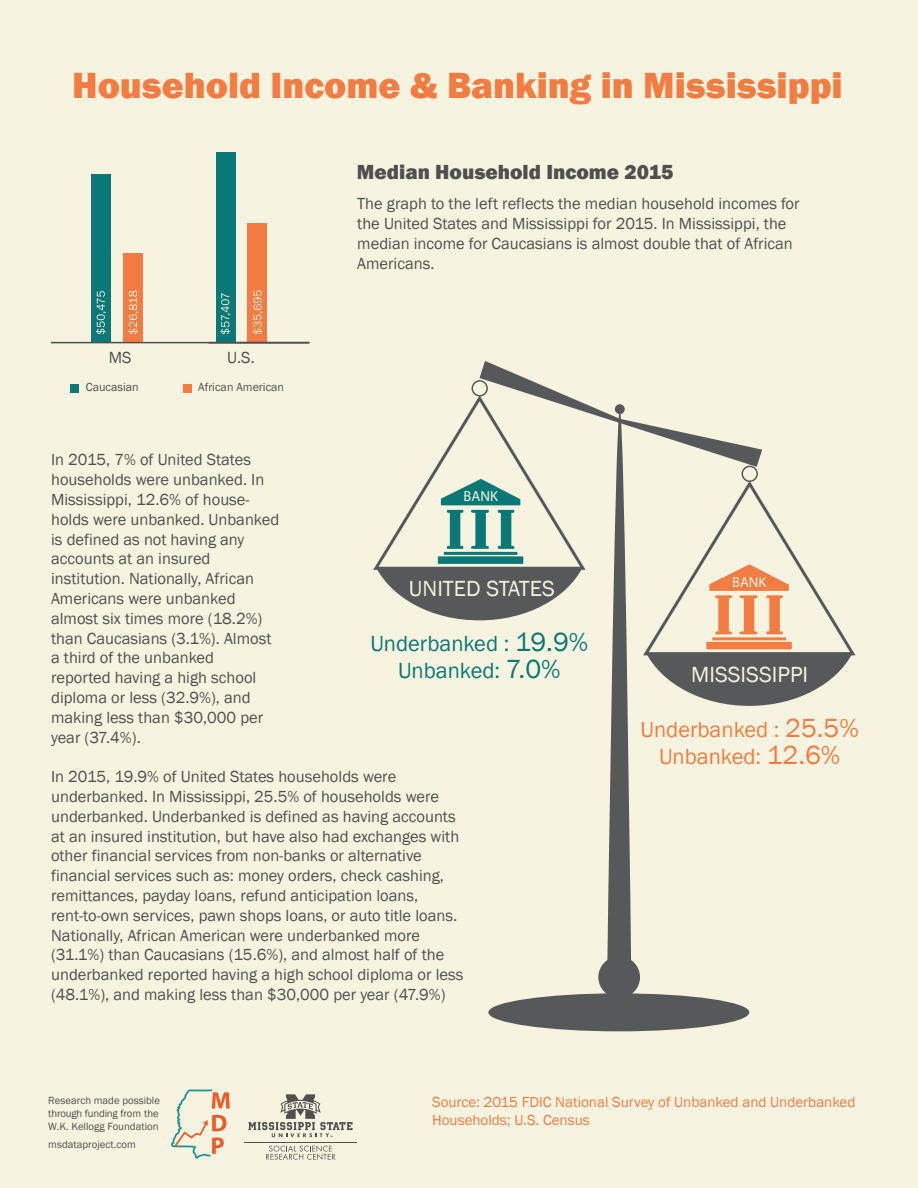
<style>
.page{position:relative;width:918px;height:1188px;background:#f6f4e0}
.page>*{position:absolute;margin:0;border:0;box-sizing:border-box;transform-origin:0 0}
.t1{font:800 37.5px "Franklin Gothic";color:#f27c41}
.t2{font:22.5px/27px "Franklin Gothic";color:#f27c41;text-align:center}
.t3{font:22.5px/27px "Franklin Gothic";color:#097876;text-align:center}
.t4{font:22.5px "Franklin Gothic";color:#f6f4e0}
.t5{font:800 21px "Franklin Gothic";color:#4f4f4f}
.t6{font:16.5px/19.8px "Franklin Gothic";color:#4f4f4f}
.t7{font:15px/18px "Franklin Gothic";color:#f27c41}
.t8{font:14.55px "Myriad Pro";color:#f6f4e0}
.t9{font:12px "Franklin Gothic";color:#4f4f4f}
.t10{font:10.8px/12.9px "Franklin Gothic";color:#4f504f;text-align:justify}
.s1{font-size:27px}
</style>
<div class="page">
<div style="left:216px;top:153px;width:19px;height:189px;background:#097876"></div>
<div style="left:247px;top:223px;width:20px;height:119px;background:#f27c41"></div>
<div style="left:91px;top:174px;width:20px;height:168px;background:#097876"></div>
<div style="left:123px;top:253px;width:19px;height:89px;background:#f27c41"></div>
<div style="left:488px;top:993px;width:261px;height:38px;background:#57585a;border-radius:50%"></div>
<div style="left:598px;top:956px;width:42px;height:42px;background:#57585a;border-radius:50%"></div>
<svg style="left:373px;top:361px;width:483px;height:603px"></svg>
<div style="left:706px;top:642px;width:86px;height:7px;background:#f27c41"></div>
<hr style="left:51px;top:342px;width:258px;height:1px;background:#4f4f4f">
<div style="left:70px;top:384px;width:9px;height:9px;background:#097876"></div>
<div style="left:183px;top:384px;width:9px;height:9px;background:#f27c41"></div>
<svg style="left:96px;top:291px;width:10px;height:43px"></svg>
<svg style="left:128px;top:291px;width:10px;height:43px"></svg>
<svg style="left:220px;top:293px;width:11px;height:41px"></svg>
<svg style="left:253px;top:290px;width:10px;height:44px"></svg>
<svg style="left:171px;top:1089px;width:59px;height:70px"></svg>
<svg style="left:266px;top:1145px;width:69px;height:15px"></svg>
<hr style="left:244px;top:1142px;width:113px;height:1px;background:#4f504f">
<svg style="left:248px;top:1094px;width:105px;height:43px"></svg>
<h1 class="t1" style="left:72px;top:61px;width:772px">Household Income &amp; Banking in Mississippi</h1>
<p class="t5" style="left:357px;top:158px;width:318px">Median Household Income 2015</p>
<p class="t6" style="left:109px;top:348px;width:24px">MS</p>
<p class="t6" style="left:227px;top:348px;width:29px">U.S.</p>
<p class="t9" style="left:86px;top:379px;width:54px">Caucasian</p>
<p class="t9" style="left:198px;top:379px;width:87px">African American</p>
<p class="t6" style="left:357px;top:194px;width:444px">The graph to the left reflects the median household incomes for the United States and Mississippi for 2015. In Mississippi, the median income for Caucasians is almost double that of African Americans.</p>
<p class="t6" style="left:51px;top:450px;width:230px">In 2015, 7% of United States households were unbanked. In<br>Mississippi, 12.6% of house&shy;holds were unbanked. Unbanked is defined as not having any accounts at an insured institution. Nationally, African<br>Americans were unbanked almost six times more (18.2%) than Caucasians (3.1%). Almost a third of the unbanked<br>reported having a high school diploma or less (32.9%), and making less than $30,000 per year (37.4%).</p>
<p class="t6" style="left:51px;top:767px;width:414px">In 2015, 19.9% of United States households were underbanked. In Mississippi, 25.5% of households were underbanked. Underbanked is defined as having accounts at an insured institution, but have also had exchanges with other financial services from non-banks or alternative financial services such as: money orders, check cashing, remittances, payday loans, refund anticipation loans, rent-to-own services, pawn shops loans, or auto title loans.<br>Nationally, African American were underbanked more (31.1%) than Caucasians (15.6%), and almost half of the underbanked reported having a high school diploma or less (48.1%), and making less than $30,000 per year (47.9%)</p>
<p class="t8" style="left:464px;top:488px;width:36px">BANK</p>
<h2 class="t4" style="left:409px;top:575px;width:147px">UNITED STATES</h2>
<h2 class="t3" style="left:370px;top:631px;width:219px">Underbanked : <span class="s1">19.9%<br></span>Unbanked: <span class="s1">7.0%</span></h2>
<p class="t8" style="left:732px;top:573px;width:36px">BANK</p>
<h2 class="t4" style="left:691px;top:660px;width:119px">MISSISSIPPI</h2>
<h2 class="t2" style="left:641px;top:716px;width:220px">Underbanked : <span class="s1">25.5%<br></span>Unbanked: <span class="s1">12.6%</span></h2>
<p class="t10" style="left:48px;top:1094px;width:113px">Research made possible through funding from the W.K. Kellogg Foundation</p>
<p class="t10" style="left:48px;top:1138px;width:89px">msdataproject.com</p>
<p class="t7" style="left:432px;top:1093px;width:425px">Source: 2015 FDIC National Survey of Unbanked and Underbanked<br>Households; U.S. Census</p>
</div>
